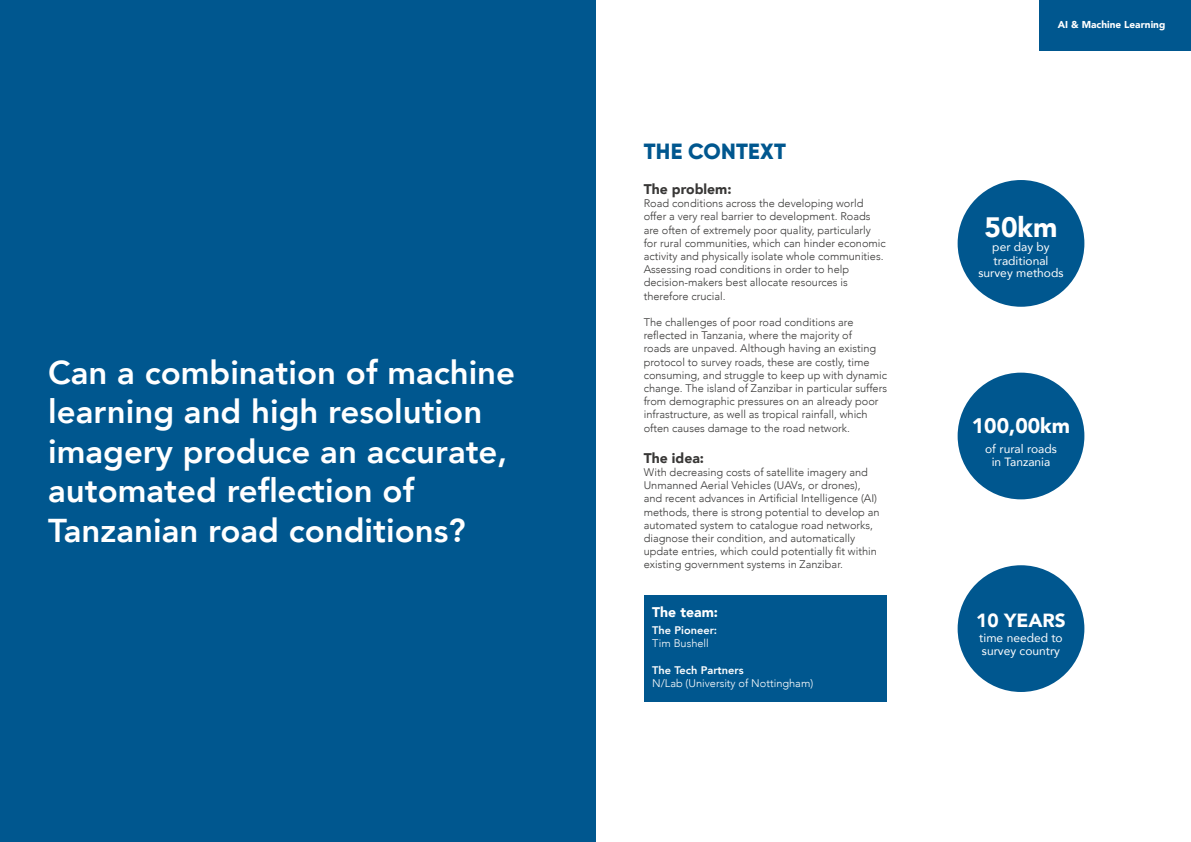
<style>
.page{position:relative;width:1191px;height:842px;background:#fff}
.page>*{position:absolute;margin:0;border:0;box-sizing:border-box;transform-origin:0 0}
.t1{font:800 33px/39.6px "Avenir";color:#fff}
.t2{font:900 28px "Avenir";color:#fff}
.t3{font:800 22px "Gilroy";letter-spacing:.01em;color:#00578f}
.t4{font:900 21px "Avenir";color:#fff}
.t5{font:900 19px "Avenir";color:#fff}
.t6{font:900 14px "Avenir";color:#383736}
.t7{font:900 14px "Avenir";color:#fff}
.t8{font:12px/13px "Avenir";color:#fff}
.t9{font:300 11px/13.2px "Avenir";color:#383736}
.t10{font:300 11px "Avenir";color:#fff}
.t11{font:800 11px "Avenir";color:#fff}
.t12{font:900 10px "Avenir";color:#fff}
</style>
<div class="page">
<div style="left:0;top:0;width:595px;height:842px;background:#00578f"></div>
<div style="left:1040px;top:0;width:151px;height:50px;background:#00578f"></div>
<div style="left:957px;top:180px;width:127px;height:127px;background:#00578f;border-radius:50%"></div>
<div style="left:957px;top:373px;width:127px;height:126px;background:#00578f;border-radius:50%"></div>
<div style="left:957px;top:565px;width:127px;height:127px;background:#00578f;border-radius:50%"></div>
<div style="left:644px;top:596px;width:242px;height:106px;background:#00578f"></div>
<h1 class="t1" style="left:48px;top:352px;width:468px">Can a combination of machine learning and high resolution imagery produce an accurate, automated reflection of<br>Tanzanian road conditions?</h1>
<h3 class="t3" style="left:644px;top:138px;width:144px">THE CONTEXT</h3>
<p class="t6" style="left:643px;top:177px;width:89px">The problem:</p>
<p class="t9" style="left:643px;top:197px;width:244px">Road conditions across the developing world offer a very real barrier to development. Roads are often of extremely poor quality, particularly for rural communities, which can hinder economic activity and physically isolate whole communities.<br>Assessing road conditions in order to help decision-makers best allocate resources is therefore crucial.</p>
<p class="t9" style="left:643px;top:316px;width:245px">The challenges of poor road conditions are reflected in Tanzania, where the majority of<br>roads are unpaved. Although having an existing protocol to survey roads, these are costly, time consuming, and struggle to keep up with dynamic change. The island of Zanzibar in particular suffers from demographic pressures on an already poor infrastructure, as well as tropical rainfall, which often causes damage to the road network.</p>
<p class="t6" style="left:643px;top:446px;width:62px">The idea:</p>
<p class="t9" style="left:643px;top:466px;width:237px">With decreasing costs of satellite imagery and Unmanned Aerial Vehicles (UAVs, or drones), and recent advances in Artificial Intelligence (AI) methods, there is strong potential to develop an automated system to catalogue road networks, diagnose their condition, and automatically update entries, which could potentially fit within existing government systems in Zanzibar.</p>
<p class="t7" style="left:652px;top:600px;width:67px">The team:</p>
<p class="t11" style="left:652px;top:622px;width:66px">The Pioneer:</p>
<p class="t10" style="left:652px;top:637px;width:58px">Tim Bushell</p>
<p class="t11" style="left:652px;top:661px;width:93px">The Tech Partners</p>
<p class="t10" style="left:652px;top:676px;width:162px">N/Lab (University of Nottingham)</p>
<p class="t12" style="left:1057px;top:16px;width:109px">AI &amp; Machine Learning</p>
<h2 class="t2" style="left:984px;top:203px;width:75px">50km</h2>
<p class="t8" style="left:992px;top:239px;width:59px;line-height:14px">per day by traditional</p>
<p class="t8" style="left:978px;top:265px;width:86px">survey methods</p>
<h3 class="t4" style="left:971px;top:408px;width:100px">100,00km</h3>
<p class="t8" style="left:985px;top:442px;width:73px;text-align:center">of rural roads in Tanzania</p>
<h3 class="t5" style="left:976px;top:604px;width:91px">10 YEARS</h3>
<p class="t8" style="left:979px;top:631px;width:85px">time needed to survey country</p>
</div>
